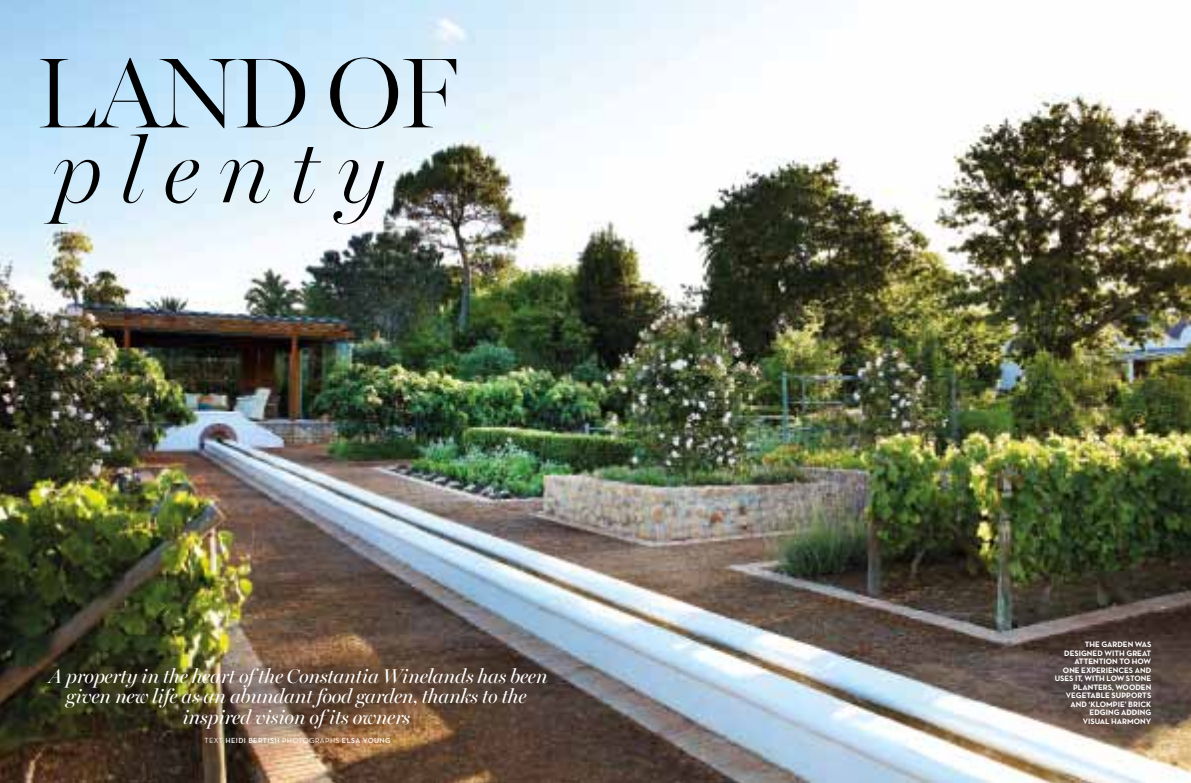
<style>
.page{position:relative;width:1191px;height:783px;background:#fff}
.page>*{position:absolute;margin:0;border:0;box-sizing:border-box;transform-origin:0 0}
.t1{font:300 100px "Miller Banner";letter-spacing:-.035em;color:#000}
.t2{font:italic 300 92px "Miller Banner";letter-spacing:.2em;color:#000}
.t3{font:italic 20px/20.5px "Miller Banner";letter-spacing:-.015em;color:#fff;text-align:center}
.t4{font:700 8px/8.5px "Neutra Text TFPS";color:#fff;text-align:right}
.t5{font:600 7.5px "Neutra Text TFPS";letter-spacing:.05em;color:#fff}
.s1{font-weight:400}
</style>
<div class="page">
<img style="left:0;top:0;width:1190px;height:782px">
<h1 class="t1" style="left:34px;top:33px;width:425px">LAND OF</h1>
<h2 class="t2" style="left:52px;top:117px;width:334px">plenty</h2>
<h3 class="t3" style="left:49px;top:665px;width:500px">A property in the heart of the Constantia Winelands has been given new life as an abundant food garden, thanks to the inspired vision of its owners</h3>
<p class="t5" style="left:205px;top:736px;width:188px"><span class="s1">TEXT</span> HEIDI BERTISH <span class="s1">PHOTOGRAPHS</span> ELSA YOUNG</p>
<p class="t4" style="left:1054px;top:639px;width:98px">THE GARDEN WAS<br>DESIGNED WITH GREAT<br>ATTENTION TO HOW<br>ONE EXPERIENCES AND<br>USES IT, WITH LOW STONE<br>PLANTERS, WOODEN<br>VEGETABLE SUPPORTS<br>AND ‘KLOMPIE’ BRICK<br>EDGING ADDING<br>VISUAL HARMONY</p>
</div>
